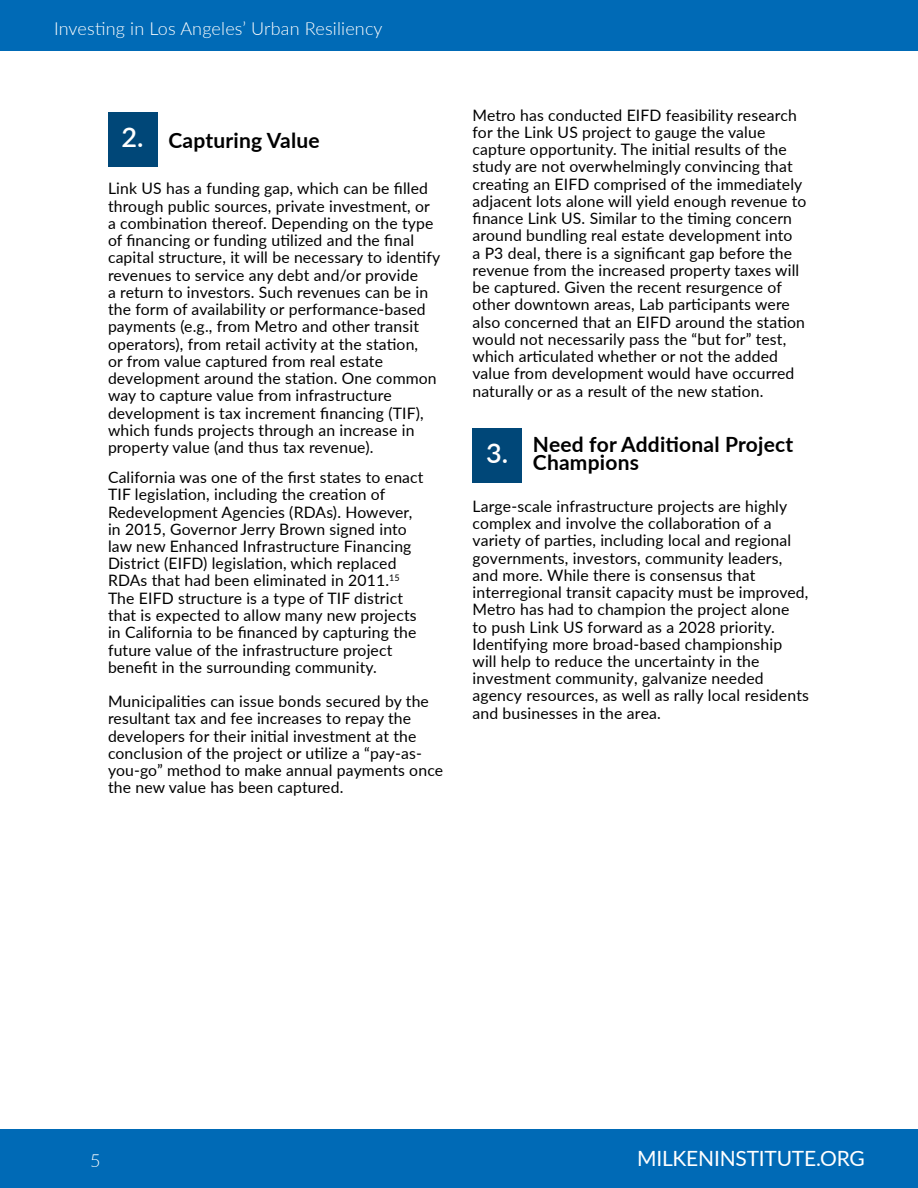
<style>
.page{position:relative;width:918px;height:1188px;background:#fff}
.page>*{position:absolute;margin:0;border:0;box-sizing:border-box;transform-origin:0 0}
.t1{font:600 27px "Lato";color:#fff}
.t2{font:700 21px/18px "Lato";letter-spacing:.01em;color:#000}
.t3{font:21px "Lato";letter-spacing:-.01em;color:#fff}
.t4{font:300 18px "Lato";letter-spacing:.01em;color:#fff}
.t5{font:15.75px/17.2px "Lato";letter-spacing:.01em;color:#000}
</style>
<div class="page">
<div style="left:0;top:0;width:918px;height:50px;background:#006ab6"></div>
<div style="left:0;top:1129px;width:918px;height:59px;background:#006ab6"></div>
<div style="left:108px;top:113px;width:49px;height:54px;background:#004778"></div>
<div style="left:472px;top:428px;width:50px;height:55px;background:#004778"></div>
<p class="t4" style="left:54px;top:16px;width:330px">Investing in Los Angeles’ Urban Resiliency</p>
<h1 class="t1" style="left:122px;top:118px;width:24px">2.</h1>
<h2 class="t2" style="left:168px;top:130px;width:153px">Capturing Value</h2>
<p class="t5" style="left:108px;top:179px;width:334px">Link US has a funding gap, which can be filled through public sources, private investment, or a combination thereof. Depending on the type of financing or funding utilized and the final capital structure, it will be necessary to identify revenues to service any debt and/or provide<br>a return to investors. Such revenues can be in the form of availability or performance-based payments (e.g., from Metro and other transit operators), from retail activity at the station,<br>or from value captured from real estate development around the station. One common way to capture value from infrastructure development is tax increment financing (TIF), which funds projects through an increase in property value (and thus tax revenue).</p>
<p class="t5" style="left:108px;top:468px;width:317px">California was one of the first states to enact TIF legislation, including the creation of Redevelopment Agencies (RDAs). However, in 2015, Governor Jerry Brown signed into law new Enhanced Infrastructure Financing District (EIFD) legislation, which replaced RDAs that had been eliminated in 2011.<sup>15<br></sup>The EIFD structure is a type of TIF district that is expected to allow many new projects in California to be financed by capturing the future value of the infrastructure project benefit in the surrounding community.</p>
<p class="t5" style="left:108px;top:692px;width:337px">Municipalities can issue bonds secured by the resultant tax and fee increases to repay the developers for their initial investment at the conclusion of the project or utilize a “pay-as&shy;you-go” method to make annual payments once the new value has been captured.</p>
<p class="t5" style="left:473px;top:106px;width:336px">Metro has conducted EIFD feasibility research for the Link US project to gauge the value capture opportunity. The initial results of the study are not overwhelmingly convincing that creating an EIFD comprised of the immediately adjacent lots alone will yield enough revenue to finance Link US. Similar to the timing concern around bundling real estate development into<br>a P3 deal, there is a significant gap before the revenue from the increased property taxes will be captured. Given the recent resurgence of other downtown areas, Lab participants were also concerned that an EIFD around the station would not necessarily pass the “but for” test, which articulated whether or not the added value from development would have occurred naturally or as a result of the new station.</p>
<h2 class="t2" style="left:533px;top:434px;width:262px">Need for Additional Project<br>Champions</h2>
<p class="t5" style="left:472px;top:497px;width:338px">Large-scale infrastructure projects are highly complex and involve the collaboration of a variety of parties, including local and regional governments, investors, community leaders, and more. While there is consensus that interregional transit capacity must be improved, Metro has had to champion the project alone<br>to push Link US forward as a 2028 priority.<br>Identifying more broad-based championship will help to reduce the uncertainty in the investment community, galvanize needed agency resources, as well as rally local residents and businesses in the area.</p>
<h1 class="t1" style="left:486px;top:434px;width:24px">3.</h1>
<p class="t4" style="left:90px;top:1148px;width:12px">5</p>
<h2 class="t3" style="left:637px;top:1144px;width:229px">MILKENINSTITUTE.ORG</h2>
</div>
